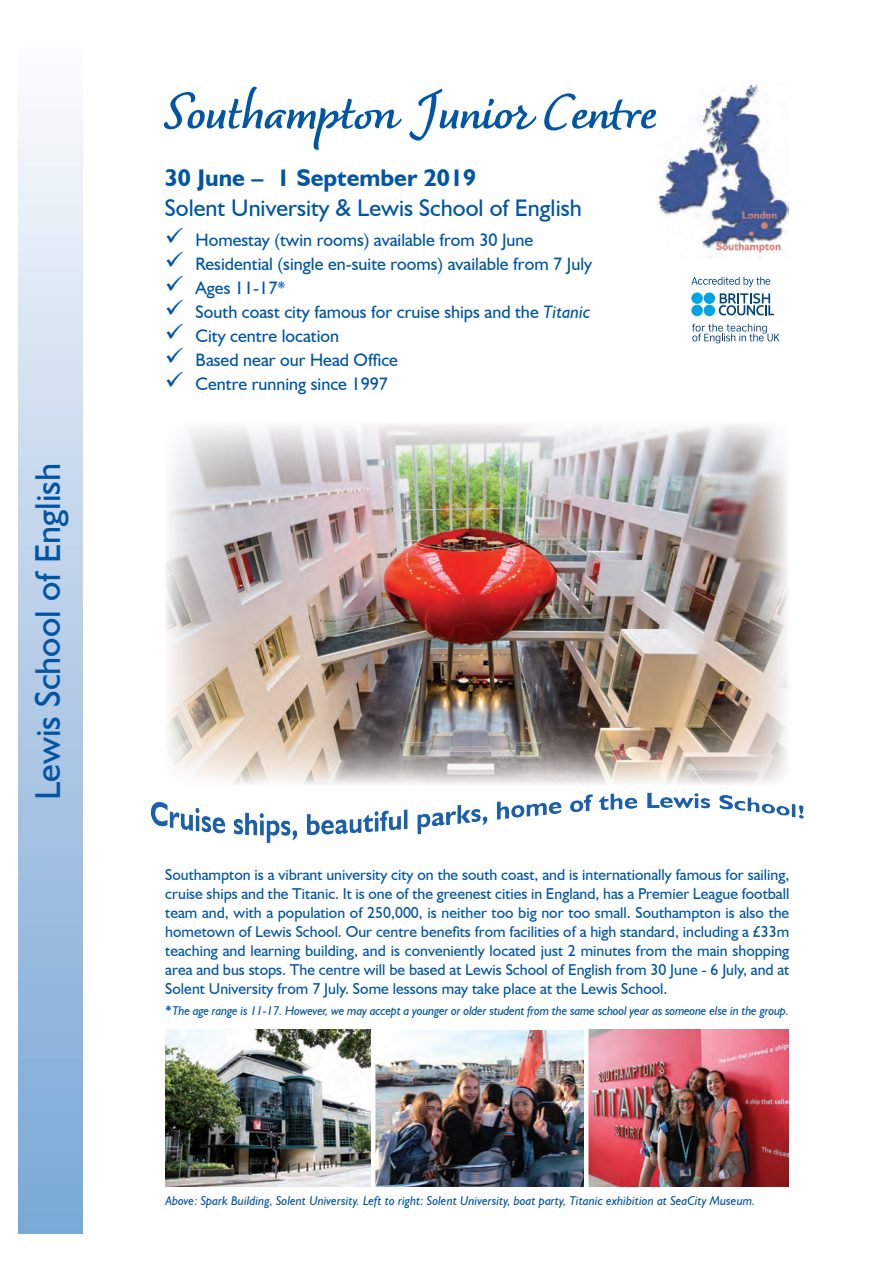
<style>
.page{position:relative;width:893px;height:1263px;background:#fff}
.page>*{position:absolute;margin:0;border:0;box-sizing:border-box;transform-origin:0 0}
.t1{font:700 58.5px "Dolce";letter-spacing:-.015em;color:#0155a5}
.t2{font:36px "Humanist 521 BT";color:#0155a5}
.t3{font:24px "Humanist 521 BT";color:#0155a5}
.t4{font:700 24px "Humanist 521 BT";color:#0155a5}
.t5{font:18px "Humanist 521 BT";color:#0155a5}
.t6{font:15.75px/18.9px "Humanist 521 BT";color:#0155a5;text-align:justify}
.t7{font:italic 12.75px "Humanist 521 BT";color:#0155a5}
.t8{font:italic 12.75px "Humanist 521 BT";letter-spacing:-.02em;color:#0155a5}
.s1{font-style:italic}
.s2{font-weight:700;font-style:normal;font-size:13.5px}
</style>
<div class="page">
<div style="left:18px;top:30px;width:64px;height:1203px;background:linear-gradient(to bottom,#fcfbfd,#78a6d5)"></div>
<img style="left:657px;top:84px;width:132px;height:174px">
<img style="left:151px;top:792px;width:653px;height:51px">
<svg style="left:691px;top:277px;width:79px;height:10px"></svg>
<svg style="left:692px;top:324px;width:88px;height:19px"></svg>
<svg style="left:719px;top:293px;width:55px;height:22px"></svg>
<div style="left:691px;top:292px;width:12px;height:12px;background:#00a5e3;border-radius:50%"></div>
<div style="left:704px;top:292px;width:11px;height:12px;background:#00a5e3;border-radius:50%"></div>
<div style="left:691px;top:305px;width:12px;height:11px;background:#00a5e3;border-radius:50%"></div>
<div style="left:704px;top:305px;width:11px;height:11px;background:#00a5e3;border-radius:50%"></div>
<img style="left:166px;top:424px;width:622px;height:361px">
<img style="left:166px;top:1029px;width:418px;height:158px">
<svg style="left:369px;top:1029px;width:2px;height:158px"></svg>
<img style="left:588px;top:1029px;width:201px;height:158px">
<hr style="left:371px;top:1026px;width:4px;height:166px;background:#fff">
<h2 class="t2" style="left:26px;top:800px;width:338px;rotate:-90deg">Lewis School of English</h2>
<h1 class="t1" style="left:165px;top:73px;width:494px">Southampton Junior Centre</h1>
<h3 class="t4" style="left:165px;top:163px;width:313px">30 June – 1 September 2019</h3>
<h3 class="t3" style="left:165px;top:193px;width:419px">Solent University &amp; Lewis School of English</h3>
<p class="t5" style="left:165px;top:229px;width:370px">✓ Homestay (twin rooms) available from 30 June</p>
<p class="t5" style="left:165px;top:253px;width:429px">✓ Residential (single en-suite rooms) available from 7 July</p>
<p class="t5" style="left:165px;top:277px;width:122px">✓ Ages 11-17*</p>
<p class="t5" style="left:165px;top:301px;width:427px">✓ South coast city famous for cruise ships and the <span class="s1">Titanic</span></p>
<p class="t5" style="left:165px;top:325px;width:176px">✓ City centre location</p>
<p class="t5" style="left:165px;top:349px;width:235px">✓ Based near our Head Office</p>
<p class="t5" style="left:165px;top:373px;width:225px">✓ Centre running since 1997</p>
<p class="t6" style="left:165px;top:865px;width:626px">Southampton is a vibrant university city on the south coast, and is internationally famous for sailing, cruise ships and the Titanic. It is one of the greenest cities in England, has a Premier League football team and, with a population of 250,000, is neither too big nor too small. Southampton is also the hometown of Lewis School. Our centre benefits from facilities of a high standard, including a £33m teaching and learning building, and is conveniently located just 2 minutes from the main shopping area and bus stops. The centre will be based at Lewis School of English from 30 June - 6 July, and at Solent University from 7 July. Some lessons may take place at the Lewis School.</p>
<p class="t8" style="left:165px;top:1003px;width:625px"><span class="s2">*</span>The age range is 11-17. However, we may accept a younger or older student from the same school year as someone else in the group.</p>
<p class="t7" style="left:165px;top:1193px;width:591px">Above: Spark Building, Solent University. Left to right: Solent University, boat party, Titanic exhibition at SeaCity Museum.</p>
</div>
